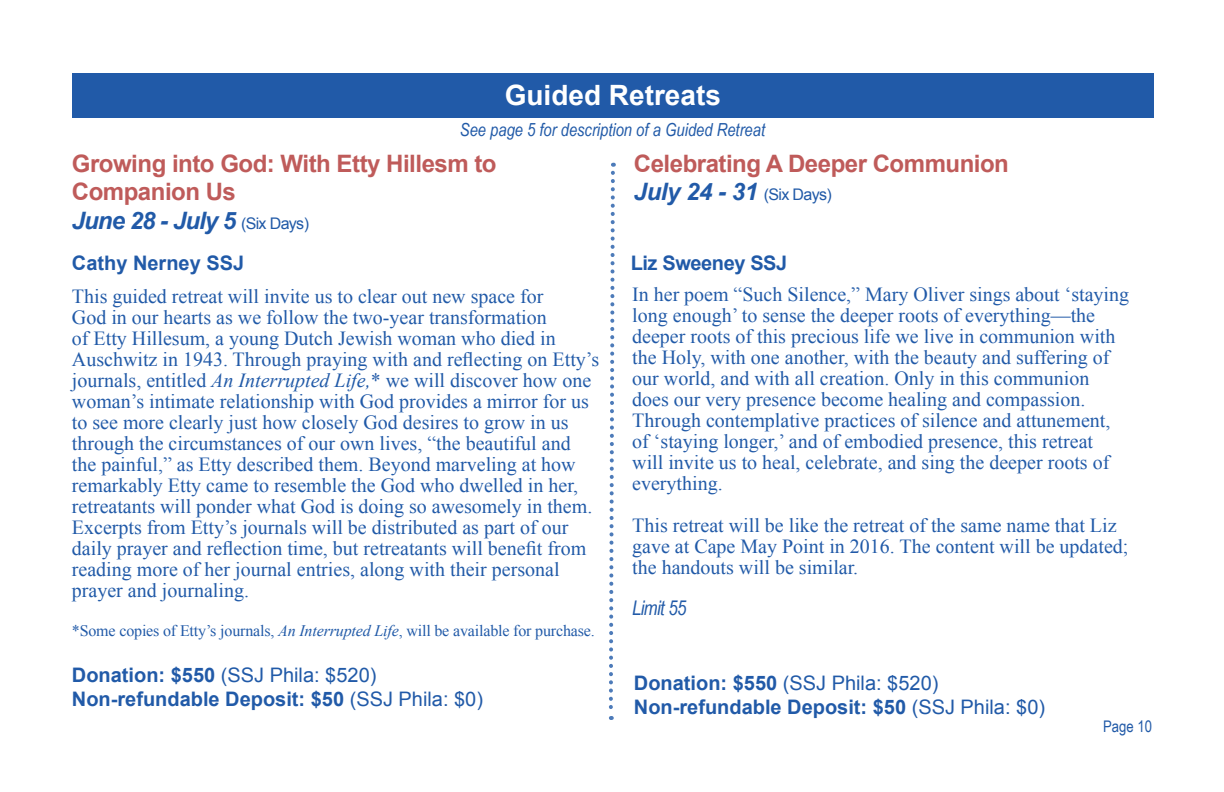
<style>
.page{position:relative;width:1224px;height:792px;background:#fff}
.page>*{position:absolute;margin:0;border:0;box-sizing:border-box;transform-origin:0 0}
.t1{font:700 28px "Arial";color:#fff}
.t2{font:700 24px/28.8px "Arial";letter-spacing:-.02em;color:#bf5b5a}
.t3{font:italic 20.2px "Arial Narrow";letter-spacing:-.025em;color:#215aa8}
.t4{font:20px/21px "Times New Roman";color:#215aa8}
.t5{font:700 20px/24px "Arial";color:#215aa8}
.t6{font:700 20px "Arial";letter-spacing:-.02em;color:#215aa8}
.t7{font:italic 18px "Arial Narrow";color:#215aa8}
.t8{font:16px "Times New Roman";letter-spacing:-.01em;color:#215aa8}
.t9{font:16px "Arial Narrow";color:#215aa8}
.s1{font-style:italic;color:#215aa8}
.s2{font-weight:400;font-size:16px;color:#215aa8}
.s3{font-style:italic}
.s4{font-weight:400}
</style>
<div class="page">
<div style="left:72px;top:73px;width:1082px;height:44px;background:#215aa8"></div>
<svg style="left:609px;top:163px;width:7px;height:557px"></svg>
<h1 class="t1" style="left:505px;top:76px;width:218px">Guided Retreats</h1>
<p class="t7" style="left:460px;top:117px;width:307px">See page 5 for description of a Guided Retreat</p>
<p class="t2" style="left:72px;top:150px;width:426px">Growing into God: With Etty Hillesm to<br>Companion Us<br><span class="s1">June 28 - July 5</span> <span class="s2">(Six Days)</span></p>
<p class="t5" style="left:72px;top:252px;width:174px">Cathy Nerney SSJ</p>
<p class="t4" style="left:72px;top:286px;width:529px">This guided retreat will invite us to clear out new space for<br>God in our hearts as we follow the two-year transformation<br>of Etty Hillesum, a young Dutch Jewish woman who died in Auschwitz in 1943. Through praying with and reflecting on Etty’s journals, entitled <span class="s3">An Interrupted Life,</span>* we will discover how one woman’s intimate relationship with God provides a mirror for us to see more clearly just how closely God desires to grow in us through the circumstances of our own lives, “the beautiful and the painful,” as Etty described them. Beyond marveling at how remarkably Etty came to resemble the God who dwelled in her, retreatants will ponder what God is doing so awesomely in them.<br>Excerpts from Etty’s journals will be distributed as part of our daily prayer and reflection time, but retreatants will benefit from reading more of her journal entries, along with their personal prayer and journaling.</p>
<p class="t8" style="left:72px;top:620px;width:524px">*Some copies of Etty’s journals, <span class="s3">An Interrupted Life</span>, will be available for purchase.</p>
<p class="t5" style="left:72px;top:663px;width:413px">Donation: $550 <span class="s4">(SSJ Phila: $520)<br></span>Non-refundable Deposit: $50 <span class="s4">(SSJ Phila: $0)</span></p>
<p class="t2" style="left:634px;top:150px;width:377px">Celebrating A Deeper Communion<br><span class="s1">July 24 - 31</span> <span class="s2">(Six Days)</span></p>
<p class="t6" style="left:631px;top:250px;width:158px">Liz Sweeney SSJ</p>
<p class="t4" style="left:632px;top:283px;width:498px">In her poem “Such Silence,” Mary Oliver sings about ‘staying long enough’ to sense the deeper roots of everything—the deeper roots of this precious life we live in communion with the Holy, with one another, with the beauty and suffering of our world, and with all creation. Only in this communion does our very presence become healing and compassion.<br>Through contemplative practices of silence and attunement, of ‘staying longer,’ and of embodied presence, this retreat will invite us to heal, celebrate, and sing the deeper roots of everything.</p>
<p class="t4" style="left:632px;top:514px;width:498px">This retreat will be like the retreat of the same name that Liz gave at Cape May Point in 2016. The content will be updated; the handouts will be similar.</p>
<p class="t3" style="left:632px;top:594px;width:55px">Limit 55</p>
<p class="t5" style="left:634px;top:671px;width:413px">Donation: $550 <span class="s4">(SSJ Phila: $520)<br></span>Non-refundable Deposit: $50 <span class="s4">(SSJ Phila: $0)</span></p>
<p class="t9" style="left:1103px;top:714px;width:50px">Page 10</p>
</div>
